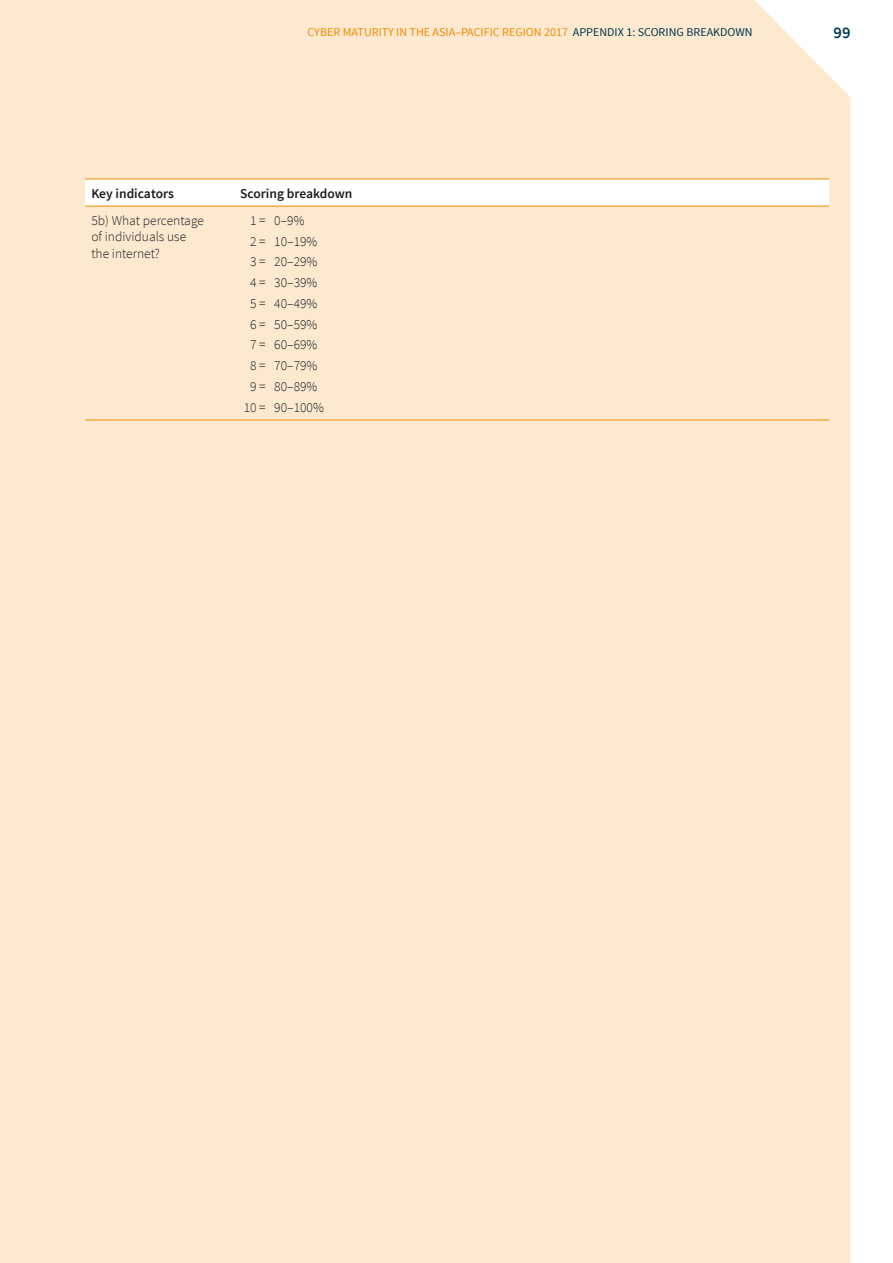
<style>
.page{position:relative;width:893px;height:1263px;background:#fff}
.page>*{position:absolute;margin:0;border:0;box-sizing:border-box;transform-origin:0 0}
.t1{font:600 16.5px "Source Sans Pro";color:#00384f}
.Table_Text_Fake_Numb{font:300 13.5px "Source Sans Pro";color:#1b1c20}
.Table_Text{font:300 13.5px/16.5px "Source Sans Pro";color:#1b1c20}
.Table_Header{font:600 13.5px "Source Sans Pro";color:#1b1c20}
.t2{font:12px "Source Sans Pro";color:#f18a00}
.t3{font:12px "Source Sans Pro";color:#00384f}
.s1{color:#00384f}
</style>
<div class="page">
<div style="left:0;top:0;width:850px;height:1263px;background:#fce9d0"></div>
<svg style="left:85px;top:180px;width:744px;height:26px"></svg>
<hr style="left:85px;top:179px;width:149px;height:1px;background:#f18a00">
<hr style="left:234px;top:179px;width:595px;height:1px;background:#f18a00">
<hr style="left:85px;top:206px;width:149px;height:1px;background:#f18a00">
<hr style="left:234px;top:206px;width:595px;height:1px;background:#f18a00">
<hr style="left:85px;top:420px;width:149px;height:1px;background:#f18a00">
<hr style="left:234px;top:420px;width:595px;height:1px;background:#f18a00">
<p class="t2" style="left:308px;top:25px;width:280px">CYBER MATURITY IN THE ASIA–PACIFIC REGION 2017 <span class="s1">APPEN</span></p>
<p class="t3" style="left:607px;top:25px;width:45px">DIX 1: SCORINGBREAK</p>
<p class="t3" style="left:720px;top:25px;width:17px">DOWN</p>
<p class="t1" style="left:833px;top:22px;width:18px">99</p>
<p class="Table_Header" style="left:91px;top:185px;width:84px">Key indicators</p>
<p class="Table_Header" style="left:240px;top:185px;width:114px">Scoring breakdown</p>
<p class="Table_Text" style="left:91px;top:212px;width:114px">5b) What percentage of individuals use the internet?</p>
<p class="Table_Text_Fake_Numb" style="left:250px;top:212px;width:56px">1 = 0–9%</p>
<p class="Table_Text_Fake_Numb" style="left:250px;top:233px;width:69px">2 = 10–19%</p>
<p class="Table_Text_Fake_Numb" style="left:250px;top:254px;width:69px">3 = 20–29%</p>
<p class="Table_Text_Fake_Numb" style="left:250px;top:274px;width:69px">4 = 30–39%</p>
<p class="Table_Text_Fake_Numb" style="left:250px;top:295px;width:69px">5 = 40–49%</p>
<p class="Table_Text_Fake_Numb" style="left:250px;top:316px;width:69px">6 = 50–59%</p>
<p class="Table_Text_Fake_Numb" style="left:250px;top:337px;width:69px">7 = 60–69%</p>
<p class="Table_Text_Fake_Numb" style="left:250px;top:357px;width:69px">8 = 70–79%</p>
<p class="Table_Text_Fake_Numb" style="left:250px;top:378px;width:69px">9 = 80–89%</p>
<p class="Table_Text_Fake_Numb" style="left:244px;top:399px;width:82px">10 = 90–100%</p>
</div>
